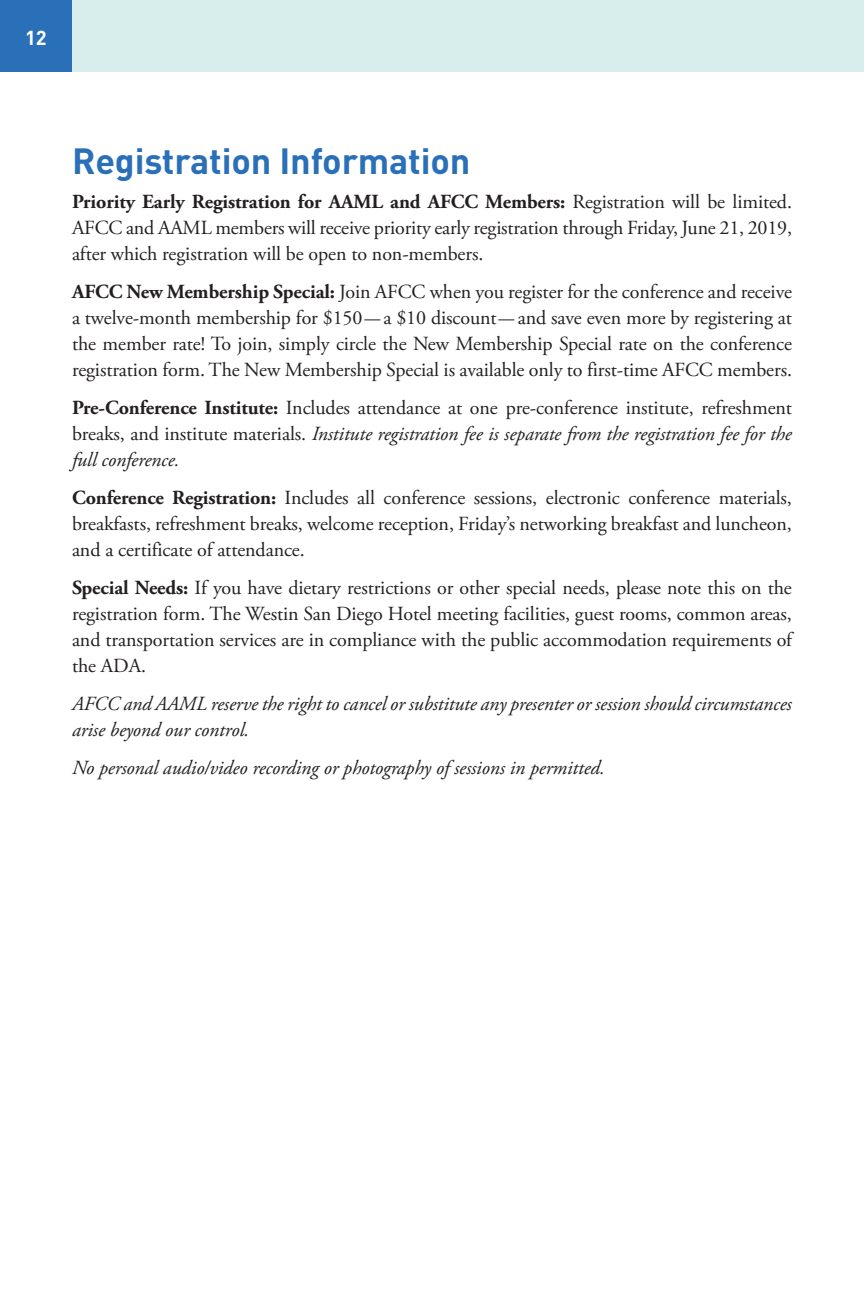
<style>
.page{position:relative;width:864px;height:1296px;background:#fff}
.page>*{position:absolute;margin:0;border:0;box-sizing:border-box;transform-origin:0 0}
.t1{font:700 36px "DIN";letter-spacing:-.005em;color:#2a70b8}
.t2{font:20px/26px "Adobe Garamond Pro";letter-spacing:-.005em;color:#231f20;text-align:justify}
.t3{font:italic 20px/26px "Adobe Garamond Pro";letter-spacing:-.005em;color:#231f20}
.t4{font:700 20px "DIN";color:#fff}
.s1{font-weight:700}
.s2{font-style:italic}
</style>
<div class="page">
<div style="left:0;top:0;width:72px;height:72px;background:#2a70b8"></div>
<div style="left:72px;top:0;width:792px;height:72px;background:#d7eeec"></div>
<p class="t4" style="left:25px;top:24px;width:23px">12</p>
<h1 class="t1" style="left:72px;top:137px;width:400px">Registration Information</h1>
<p class="t2" style="left:72px;top:189px;width:722px"><span class="s1">Priority Early Registration for AAML and AFCC Members:</span> Registration will be limited.<br>AFCC and AAML members will receive priority early registration through Friday, June 21, 2019, after which registration will be open to non-members.</p>
<p class="t2" style="left:72px;top:279px;width:722px"><span class="s1">AFCC New Membership Special:</span> Join AFCC when you register for the conference and receive a twelve-month membership for $150— a $10 discount— and save even more by registering at the member rate! To join, simply circle the New Membership Special rate on the conference registration form. The New Membership Special is available only to first-time AFCC members.</p>
<p class="t2" style="left:72px;top:395px;width:722px"><span class="s1">Pre-Conference Institute:</span> Includes attendance at one pre-conference institute, refreshment breaks, and institute materials. <span class="s2">Institute registration fee is separate from the registration fee for the full conference.</span></p>
<p class="t2" style="left:72px;top:485px;width:721px"><span class="s1">Conference Registration:</span> Includes all conference sessions, electronic conference materials, breakfasts, refreshment breaks, welcome reception, Friday’s networking breakfast and luncheon, and a certificate of attendance.</p>
<p class="t2" style="left:72px;top:575px;width:722px"><span class="s1">Special Needs:</span> If you have dietary restrictions or other special needs, please note this on the registration form. The Westin San Diego Hotel meeting facilities, guest rooms, common areas, and transportation services are in compliance with the public accommodation requirements of the ADA.</p>
<p class="t3" style="left:72px;top:691px;width:721px">AFCC and AAML reserve the right to cancel or substitute any presenter or session should circumstances arise beyond our control.</p>
<p class="t3" style="left:72px;top:755px;width:534px">No personal audio/video recording or photography of sessions in permitted.</p>
</div>
